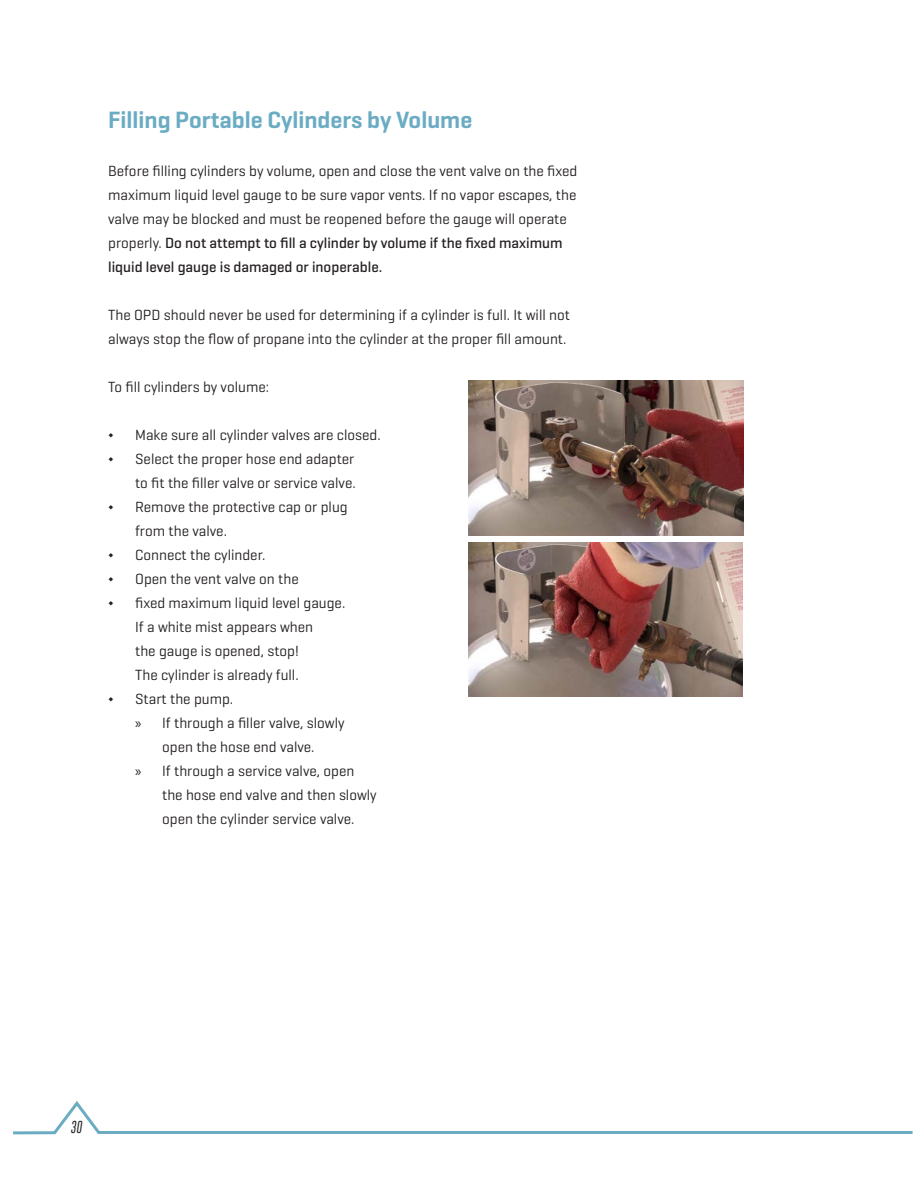
<style>
.page{position:relative;width:918px;height:1188px;background:#fff}
.page>*{position:absolute;margin:0;border:0;box-sizing:border-box;transform-origin:0 0}
.Body_Copy{font:600 24px "Geogrotesque";color:#6bacc3}
.t1{font:italic 17.25px "Heroic Condensed";color:#231f20}
.Body_Copy-2{font:15px "Geogrotesque";color:#231f20}
.Body_Copy-3{font:500 15px "Geogrotesque";color:#231f20}
.s1{font-weight:400}
.s2{font-family:"Myriad Pro"}
</style>
<div class="page">
<svg style="left:13px;top:1101px;width:900px;height:34px"></svg>
<img style="left:469px;top:381px;width:274px;height:154px">
<img style="left:469px;top:542px;width:274px;height:154px">
<p class="Body_Copy" style="left:108px;top:105px;width:366px">Filling Portable Cylinders by Volume</p>
<p class="Body_Copy-2" style="left:108px;top:162px;width:471px">Before filling cylinders by volume, open and close the vent valve on the fixed</p>
<p class="Body_Copy-2" style="left:108px;top:186px;width:470px">maximum liquid level gauge to be sure vapor vents. If no vapor escapes, the</p>
<p class="Body_Copy-2" style="left:108px;top:210px;width:460px">valve may be blocked and must be reopened before the gauge will operate</p>
<p class="Body_Copy-3" style="left:108px;top:234px;width:456px"><span class="s1">properly.</span> Do not attempt to fill a cylinder by volume if the fixed maximum</p>
<p class="Body_Copy-3" style="left:108px;top:258px;width:276px">liquid level gauge is damaged or inoperable.</p>
<p class="Body_Copy-2" style="left:108px;top:306px;width:463px">The OPD should never be used for determining if a cylinder is full. It will not</p>
<p class="Body_Copy-2" style="left:108px;top:330px;width:460px">always stop the flow of propane into the cylinder at the proper fill amount.</p>
<p class="Body_Copy-2" style="left:108px;top:378px;width:162px">To fill cylinders by volume:</p>
<p class="Body_Copy-2" style="left:108px;top:426px;width:7px">◊</p>
<p class="Body_Copy-2" style="left:135px;top:426px;width:247px">Make sure all cylinder valves are closed.</p>
<p class="Body_Copy-2" style="left:108px;top:450px;width:7px">◊</p>
<p class="Body_Copy-2" style="left:135px;top:450px;width:221px">Select the proper hose end adapter</p>
<p class="Body_Copy-2" style="left:135px;top:474px;width:222px">to fit the filler valve or service valve.</p>
<p class="Body_Copy-2" style="left:108px;top:498px;width:7px">◊</p>
<p class="Body_Copy-2" style="left:135px;top:498px;width:214px">Remove the protective cap or plug</p>
<p class="Body_Copy-2" style="left:135px;top:522px;width:93px">from the valve.</p>
<p class="Body_Copy-2" style="left:108px;top:546px;width:7px">◊</p>
<p class="Body_Copy-2" style="left:135px;top:546px;width:132px">Connect the cylinder.</p>
<p class="Body_Copy-2" style="left:108px;top:570px;width:7px">◊</p>
<p class="Body_Copy-2" style="left:135px;top:570px;width:165px">Open the vent valve on the</p>
<p class="Body_Copy-2" style="left:108px;top:594px;width:7px">◊</p>
<p class="Body_Copy-2" style="left:135px;top:594px;width:212px">fixed maximum liquid level gauge.</p>
<p class="Body_Copy-2" style="left:135px;top:618px;width:180px">If a white mist appears when</p>
<p class="Body_Copy-2" style="left:135px;top:642px;width:165px">the gauge is opened, stop!</p>
<p class="Body_Copy-2" style="left:135px;top:666px;width:165px">The cylinder is already full.</p>
<p class="Body_Copy-2" style="left:108px;top:690px;width:7px">◊</p>
<p class="Body_Copy-2" style="left:135px;top:690px;width:100px">Start the pump.</p>
<p class="Body_Copy-2" style="left:135px;top:714px;width:211px"><span class="s2">»</span> If through a filler valve, slowly</p>
<p class="Body_Copy-2" style="left:162px;top:738px;width:154px">open the hose end valve.</p>
<p class="Body_Copy-2" style="left:135px;top:762px;width:221px"><span class="s2">»</span> If through a service valve, open</p>
<p class="Body_Copy-2" style="left:162px;top:786px;width:216px">the hose end valve and then slowly</p>
<p class="Body_Copy-2" style="left:162px;top:810px;width:194px">open the cylinder service valve.</p>
<p class="t1" style="left:71px;top:1118px;width:13px">30</p>
</div>
